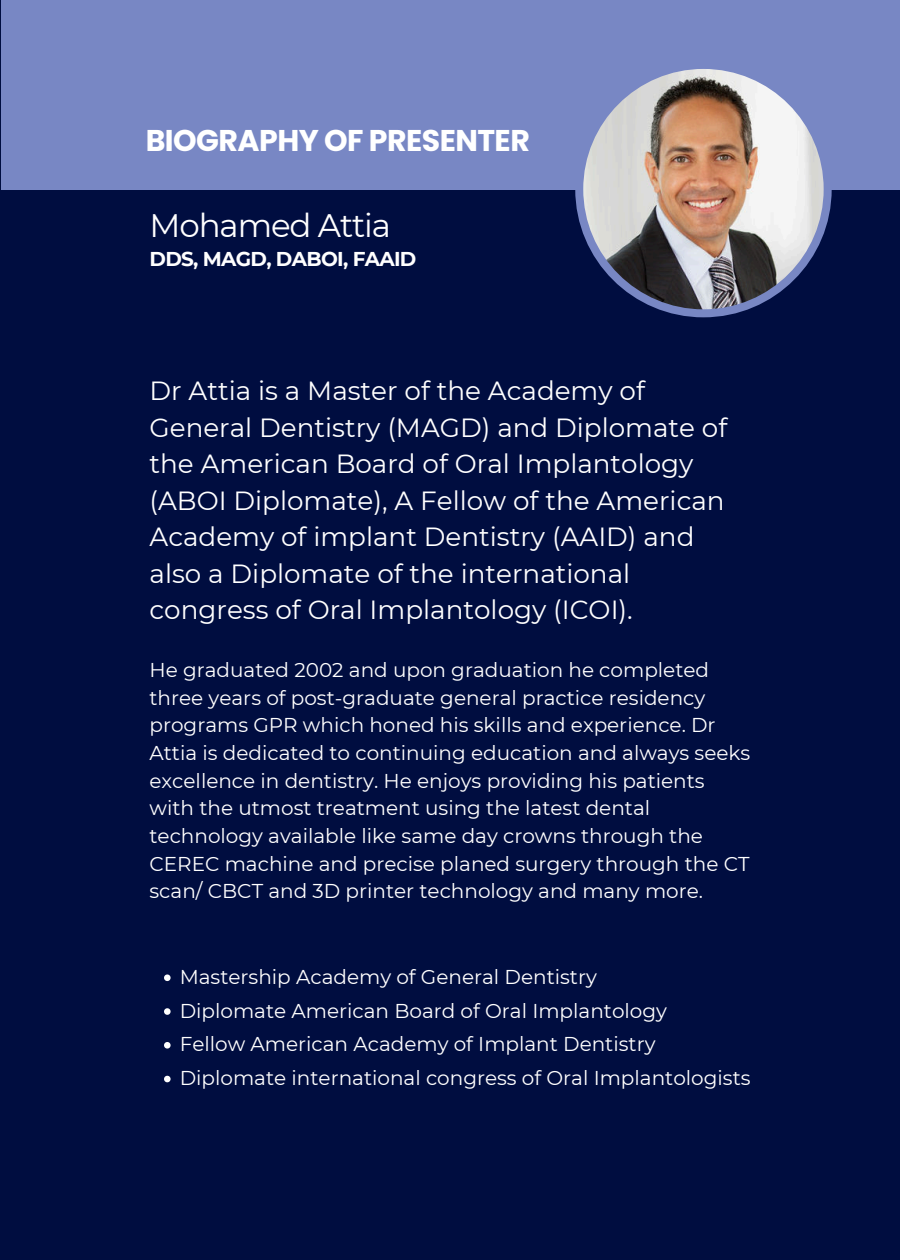
<style>
.page{position:relative;width:900px;height:1260px;background:#000d40}
.page>*{position:absolute;margin:0;border:0;box-sizing:border-box;transform-origin:0 0}
.t1{font:32.5px "Montserrat";letter-spacing:-.035em;color:#fff}
.t2{font:700 30px "Poppins";letter-spacing:-.02em;color:#fff}
.t3{font:26.25px/36.6px "Montserrat";color:#fff}
.t4{font:20px/27.6px "Montserrat";color:#fff}
.t5{font:700 20px "Montserrat";letter-spacing:-.035em;color:#fff}
</style>
<div class="page">
<div style="left:1px;top:0;width:898px;height:189px;background:#7887c4"></div>
<div style="left:575px;top:61px;width:257px;height:256px;background:#7887c4;border-radius:50%"></div>
<img style="left:583px;top:69px;width:241px;height:240px;border-radius:50%">
<svg style="left:164px;top:975px;width:7px;height:6px"></svg>
<svg style="left:164px;top:1008px;width:7px;height:7px"></svg>
<svg style="left:164px;top:1042px;width:7px;height:7px"></svg>
<svg style="left:164px;top:1076px;width:7px;height:6px"></svg>
<h2 class="t2" style="left:146px;top:120px;width:386px">BIOGRAPHY OF PRESENTER</h2>
<h1 class="t1" style="left:150px;top:205px;width:243px">Mohamed Attia</h1>
<p class="t5" style="left:150px;top:247px;width:268px">DDS, MAGD, DABOI, FAAID</p>
<h4 class="t3" style="left:150px;top:372px;width:579px">Dr Attia is a Master of the Academy of General Dentistry (MAGD) and Diplomate of the American Board of Oral Implantology (ABOI Diplomate), A Fellow of the American Academy of implant Dentistry (AAID) and also a Diplomate of the international congress of Oral Implantology (ICOI).</h4>
<h3 class="t4" style="left:150px;top:656px;width:602px">He graduated 2002 and upon graduation he completed three years of post-graduate general practice residency programs GPR which honed his skills and experience. Dr Attia is dedicated to continuing education and always seeks excellence in dentistry. He enjoys providing his patients with the utmost treatment using the latest dental technology available like same day crowns through the CEREC machine and precise planed surgery through the CT scan/ CBCT and 3D printer technology and many more.</h3>
<p class="t4" style="left:180px;top:963px;width:419px">Mastership Academy of General Dentistry</p>
<p class="t4" style="left:180px;top:997px;width:489px">Diplomate American Board of Oral Implantology</p>
<p class="t4" style="left:180px;top:1030px;width:477px">Fellow American Academy of Implant Dentistry</p>
<p class="t4" style="left:180px;top:1064px;width:572px">Diplomate international congress of Oral Implantologists</p>
</div>
